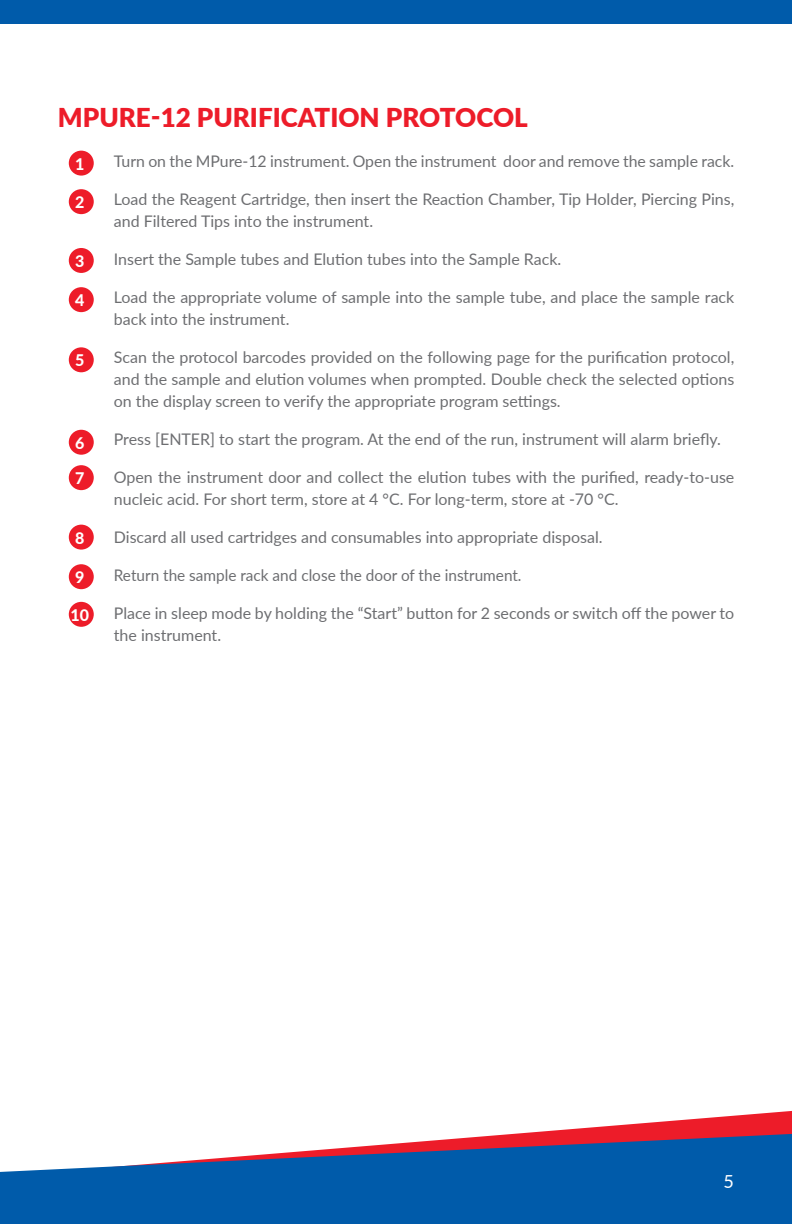
<style>
.page{position:relative;width:792px;height:1224px;background:#fff}
.page>*{position:absolute;margin:0;border:0;box-sizing:border-box;transform-origin:0 0}
.t1{font:900 26px "Lato";color:#ed1c29}
.t2{font:18px "Lato";color:#fff}
.t3{font:16px/22px "Lato";color:#6d6e71}
.t4{font:16px "Lato";color:#6d6e71;scale:.96 1}
.t5{font:800 16px "Lato";color:#fff}
</style>
<div class="page">
<div style="left:0;top:0;width:792px;height:24px;background:#005baa"></div>
<svg style="left:525px;top:1111px;width:267px;height:22px"></svg>
<svg style="left:0;top:1133px;width:792px;height:91px;fill:#005baa"></svg>
<div style="left:69px;top:151px;width:25px;height:25px;background:#ed1c29;border-radius:50%"></div>
<div style="left:69px;top:189px;width:25px;height:25px;background:#ed1c29;border-radius:50%"></div>
<div style="left:69px;top:248px;width:25px;height:25px;background:#ed1c29;border-radius:50%"></div>
<div style="left:69px;top:287px;width:25px;height:25px;background:#ed1c29;border-radius:50%"></div>
<div style="left:69px;top:347px;width:25px;height:25px;background:#ed1c29;border-radius:50%"></div>
<div style="left:69px;top:430px;width:25px;height:25px;background:#ed1c29;border-radius:50%"></div>
<div style="left:69px;top:465px;width:25px;height:25px;background:#ed1c29;border-radius:50%"></div>
<div style="left:69px;top:525px;width:25px;height:25px;background:#ed1c29;border-radius:50%"></div>
<div style="left:69px;top:564px;width:25px;height:25px;background:#ed1c29;border-radius:50%"></div>
<div style="left:69px;top:602px;width:25px;height:25px;background:#ed1c29;border-radius:50%"></div>
<h1 class="t1" style="left:58px;top:98px;width:472px">MPURE-12 PURIFICATION PROTOCOL</h1>
<p class="t3" style="left:114px;top:149px;width:622px">Turn on the MPure-12 instrument. Open the instrument door and remove the sample rack.</p>
<p class="t3" style="left:114px;top:187px;width:622px">Load the Reagent Cartridge, then insert the Reaction Chamber, Tip Holder, Piercing Pins, and Filtered Tips into the instrument.</p>
<p class="t3" style="left:114px;top:247px;width:449px">Insert the Sample tubes and Elution tubes into the Sample Rack.</p>
<p class="t3" style="left:114px;top:285px;width:622px">Load the appropriate volume of sample into the sample tube, and place the sample rack back into the instrument.</p>
<p class="t3" style="left:114px;top:345px;width:622px;text-align:justify">Scan the protocol barcodes provided on the following page for the purification protocol, and the sample and elution volumes when prompted. Double check the selected options on the display screen to verify the appropriate program settings.</p>
<p class="t3" style="left:114px;top:427px;width:609px">Press [ENTER] to start the program. At the end of the run, instrument will alarm briefly.</p>
<p class="t3" style="left:114px;top:465px;width:622px">Open the instrument door and collect the elution tubes with the purified, ready-to-use nucleic acid. For short term, store at 4 °C. For long-term, store at -70 °C.</p>
<p class="t3" style="left:114px;top:525px;width:490px">Discard all used cartridges and consumables into appropriate disposal.</p>
<p class="t4" style="left:114px;top:564px;width:426px">Return the sample rack and close the door of the instrument.</p>
<p class="t3" style="left:114px;top:601px;width:622px">Place in sleep mode by holding the “Start” button for 2 seconds or switch off the power to the instrument.</p>
<p class="t5" style="left:75px;top:152px;width:11px">1</p>
<p class="t5" style="left:75px;top:190px;width:11px">2</p>
<p class="t5" style="left:75px;top:249px;width:11px">3</p>
<p class="t5" style="left:75px;top:288px;width:11px">4</p>
<p class="t5" style="left:75px;top:349px;width:11px">5</p>
<p class="t5" style="left:75px;top:431px;width:11px">6</p>
<p class="t5" style="left:75px;top:466px;width:11px">7</p>
<p class="t5" style="left:75px;top:526px;width:11px">8</p>
<p class="t5" style="left:75px;top:565px;width:11px">9</p>
<p class="t5" style="left:71px;top:603px;width:20px">10</p>
<p class="t2" style="left:724px;top:1169px;width:12px">5</p>
</div>
